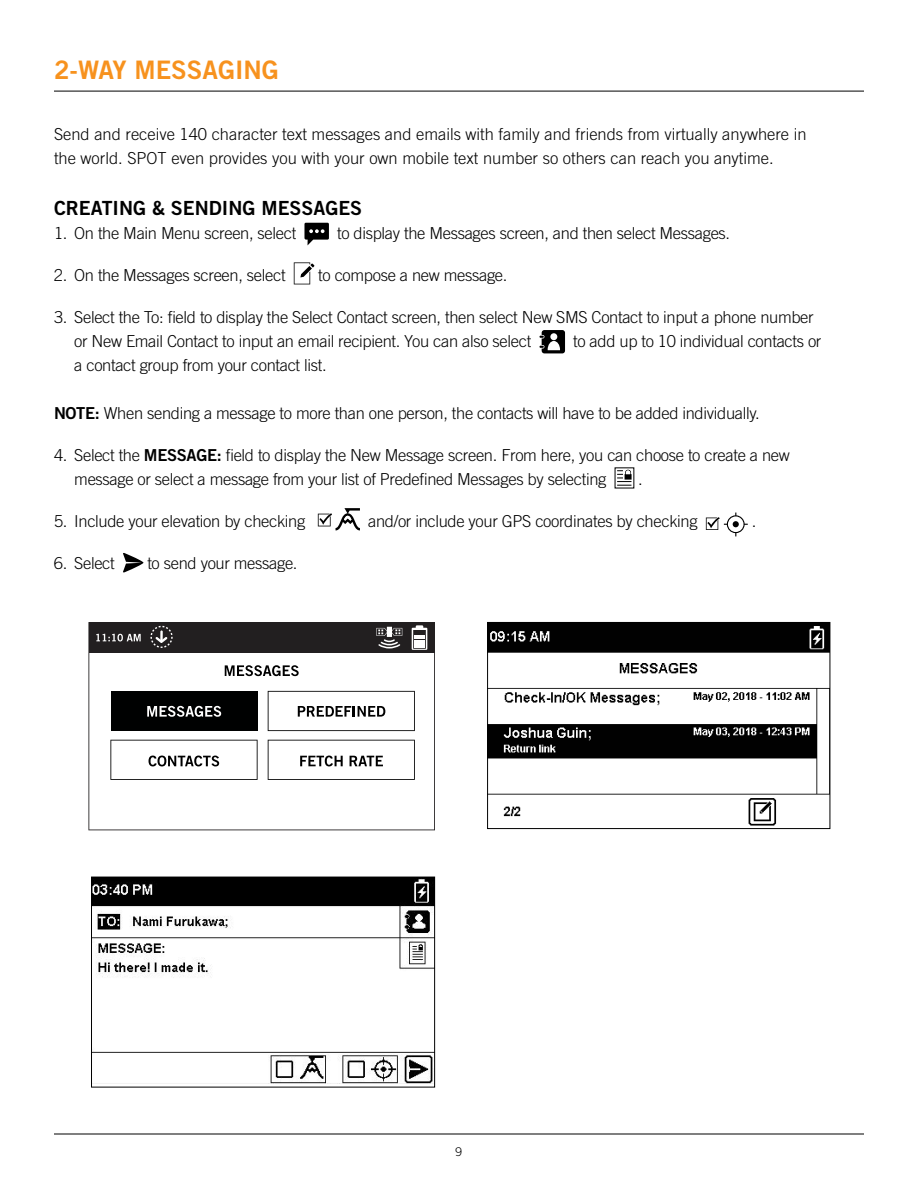
<style>
.page{position:relative;width:918px;height:1188px;background:#fff}
.page>*{position:absolute;margin:0;border:0;box-sizing:border-box;transform-origin:0 0}
.t1{font:25.5px "Trade Gothic Bold Two";color:#f7921e}
.t2{font:19.5px "Trade Gothic Bold Two";color:#000}
.t3{font:300 16.5px/24px "Trade Gothic";letter-spacing:-.02em;color:#000}
.t4{font:300 16.5px/24px "Trade Gothic";color:#000}
.t5{font:300 12px "Trade Gothic";color:#000}
.s1{font-family:"Trade Gothic Bold Two";font-weight:400}
</style>
<div class="page">
<hr style="left:54px;top:1134px;width:810px;height:1px;background:#000">
<svg style="left:88px;top:622px;width:347px;height:208px"></svg>
<div style="left:89px;top:623px;width:346px;height:30px;background:#221f20"></div>
<svg style="left:150px;top:626px;width:23px;height:22px"></svg>
<svg style="left:376px;top:627px;width:26px;height:21px"></svg>
<svg style="left:412px;top:625px;width:15px;height:25px"></svg>
<div style="left:111px;top:691px;width:146px;height:40px;background:#000101"></div>
<svg style="left:96px;top:634px;width:45px;height:7px"></svg>
<svg style="left:147px;top:706px;width:74px;height:11px"></svg>
<svg style="left:110px;top:740px;width:148px;height:40px"></svg>
<svg style="left:268px;top:740px;width:147px;height:40px"></svg>
<svg style="left:268px;top:691px;width:147px;height:40px"></svg>
<svg style="left:225px;top:665px;width:74px;height:11px"></svg>
<hr style="left:54px;top:91px;width:810px;height:1px;background:#000">
<svg style="left:304px;top:223px;width:25px;height:22px"></svg>
<svg style="left:294px;top:262px;width:20px;height:22px"></svg>
<svg style="left:539px;top:330px;width:26px;height:23px"></svg>
<svg style="left:617px;top:470px;width:15px;height:16px"></svg>
<svg style="left:318px;top:508px;width:42px;height:22px"></svg>
<svg style="left:706px;top:513px;width:42px;height:23px"></svg>
<svg style="left:123px;top:553px;width:21px;height:20px"></svg>
<img style="left:489px;top:624px;width:339px;height:202px">
<div style="left:487px;top:622px;width:343px;height:207px;border:1px solid #000"></div>
<img style="left:93px;top:879px;width:340px;height:205px">
<div style="left:91px;top:877px;width:344px;height:210px;border:1px solid #000"></div>
<h1 class="t1" style="left:54px;top:54px;width:226px">2-WAY MESSAGING</h1>
<p class="t4" style="left:54px;top:122px;width:754px">Send and receive 140 character text messages and emails with family and friends from virtually anywhere in the world. SPOT even provides you with your own mobile text number so others can reach you anytime.</p>
<p class="t2" style="left:54px;top:196px;width:310px">CREATING &amp; SENDING MESSAGES</p>
<p class="t3" style="left:54px;top:221px;width:244px">1. On the Main Menu screen, select</p>
<p class="t3" style="left:337px;top:221px;width:395px">to display the Messages screen, and then select Messages.</p>
<p class="t3" style="left:54px;top:263px;width:233px">2. On the Messages screen, select</p>
<p class="t3" style="left:318px;top:263px;width:191px">to compose a new message.</p>
<p class="t3" style="left:74px;top:305px;width:741px;text-indent:-20px">3. Select the To: field to display the Select Contact screen, then select New SMS Contact to input a phone number or New Email Contact to input an email recipient. You can also select</p>
<p class="t3" style="left:573px;top:329px;width:250px">to add up to 10 individual contacts or</p>
<p class="t3" style="left:74px;top:353px;width:254px">a contact group from your contact list.</p>
<p class="t3" style="left:54px;top:401px;width:707px"><span class="s1">NOTE:</span> When sending a message to more than one person, the contacts will have to be added individually.</p>
<p class="t3" style="left:74px;top:443px;width:717px;text-indent:-20px">4. Select the <span class="s1">MESSAGE:</span> field to display the New Message screen. From here, you can choose to create a new message or select a message from your list of Predefined Messages by selecting</p>
<p class="t3" style="left:638px;top:467px;width:6px">.</p>
<p class="t3" style="left:54px;top:509px;width:253px">5. Include your elevation by checking</p>
<p class="t3" style="left:368px;top:509px;width:331px">and/or include your GPS coordinates by checking</p>
<p class="t3" style="left:752px;top:509px;width:6px">.</p>
<p class="t3" style="left:54px;top:551px;width:62px">6. Select</p>
<p class="t3" style="left:147px;top:551px;width:152px">to send your message.</p>
<p class="t5" style="left:456px;top:1145px;width:8px">9</p>
</div>
